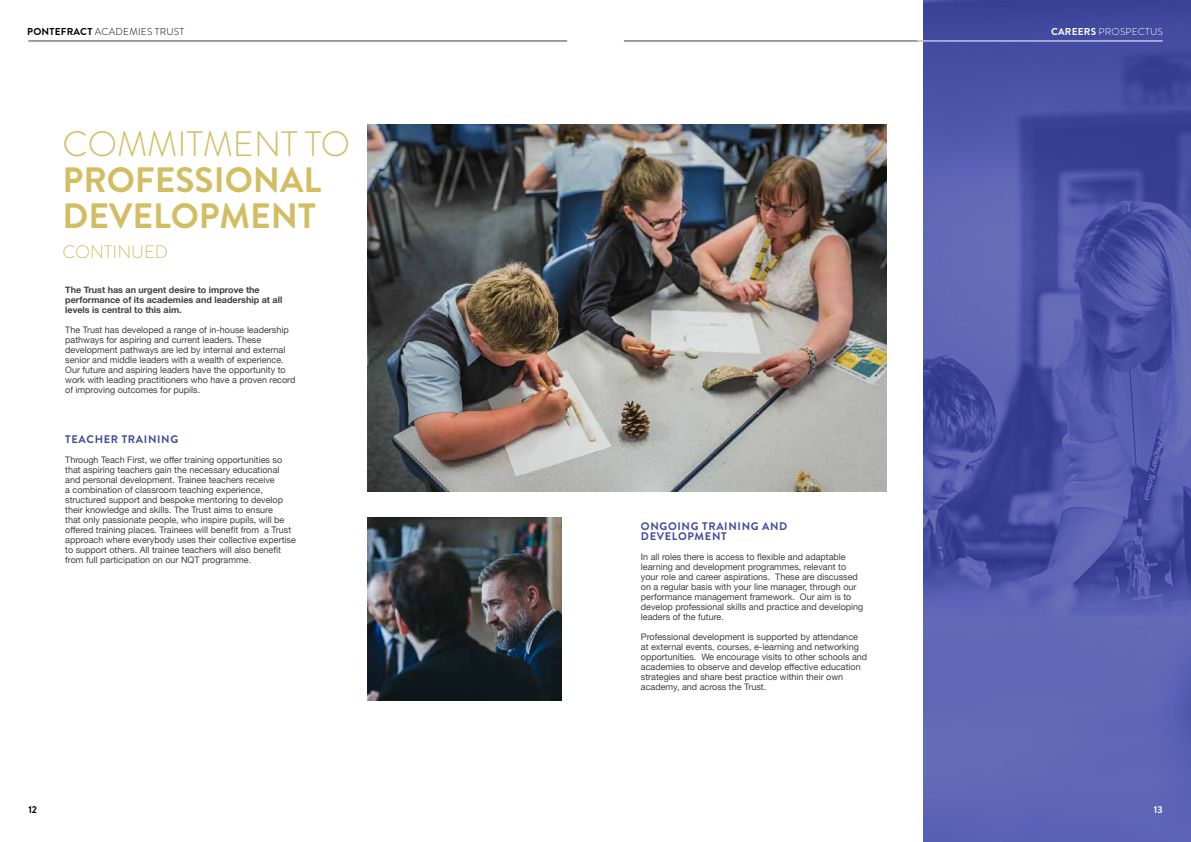
<style>
.page{position:relative;width:1191px;height:842px;background:#fff}
.page>*{position:absolute;margin:0;border:0;box-sizing:border-box;transform-origin:0 0}
.t1{font:700 35.2px/36px "Brandon Grotesque";color:#d2bd63}
.t2{font:300 35.2px "Brandon Grotesque";color:#d2bd63}
.t3{font:300 18px "Brandon Grotesque";color:#d2bd63}
.t4{font:700 11px/10px "Brandon Grotesque";letter-spacing:.06em;color:#40489e}
.t5{font:300 10px "Brandon Grotesque";letter-spacing:.02em;color:#000}
.t6{font:300 10px "Brandon Grotesque";letter-spacing:.02em;color:#fff}
.t7{font:700 10px "Brandon Grotesque";color:#000}
.t8{font:700 10px "Brandon Grotesque";color:#fff}
.t9{font:9px/10px "Helvetica Neue";color:#414042}
.t10{font:700 9px/10px "Helvetica Neue";color:#414042}
.s1{font-weight:700}
</style>
<div class="page">
<hr style="left:28px;top:41px;width:539px;height:1px;background:#414042">
<hr style="left:624px;top:41px;width:538px;height:1px;background:#414042">
<img style="left:923px;top:0;width:268px;height:842px">
<hr style="left:917px;top:41px;width:245px;height:1px;background:#fff">
<img style="left:367px;top:124px;width:519px;height:368px">
<img style="left:367px;top:518px;width:195px;height:182px">
<p class="t5" style="left:27px;top:25px;width:158px"><span class="s1">PONTEFRACT</span> ACADEMIES TRUST</p>
<h1 class="t2" style="left:63px;top:120px;width:289px">COMMITMENT TO</h1>
<h1 class="t1" style="left:63px;top:163px;width:260px">PROFESSIONAL<br>DEVELOPMENT</h1>
<h2 class="t3" style="left:62px;top:240px;width:107px">CONTINUED</h2>
<p class="t10" style="left:65px;top:285px;width:219px">The Trust has an urgent desire to improve the performance of its academies and leadership at all levels is central to this aim.</p>
<p class="t9" style="left:65px;top:326px;width:232px">The Trust has developed a range of in-house leadership pathways for aspiring and current leaders. These development pathways are led by internal and external senior and middle leaders with a wealth of experience.<br>Our future and aspiring leaders have the opportunity to work with leading practitioners who have a proven record of improving outcomes for pupils.</p>
<p class="t4" style="left:65px;top:435px;width:114px">TEACHER TRAINING</p>
<p class="t9" style="left:65px;top:456px;width:232px">Through Teach First, we offer training opportunities so that aspiring teachers gain the necessary educational and personal development. Trainee teachers receive<br>a combination of classroom teaching experience, structured support and bespoke mentoring to develop their knowledge and skills. The Trust aims to ensure<br>that only passionate people, who inspire pupils, will be offered training places. Trainees will benefit from a Trust approach where everybody uses their collective expertise to support others. All trainee teachers will also benefit from full participation on our NQT programme.</p>
<p class="t7" style="left:28px;top:802px;width:10px">12</p>
<p class="t6" style="left:1051px;top:25px;width:113px"><span class="s1">CAREERS</span> PROSPECTUS</p>
<p class="t4" style="left:641px;top:522px;width:148px">ONGOING TRAINING AND<br>DEVELOPMENT</p>
<p class="t9" style="left:641px;top:552px;width:224px">In all roles there is access to flexible and adaptable learning and development programmes, relevant to your role and career aspirations. These are discussed on a regular basis with your line manager, through our performance management framework. Our aim is to develop professional skills and practice and developing leaders of the future.</p>
<p class="t9" style="left:641px;top:632px;width:228px">Professional development is supported by attendance at external events, courses, e-learning and networking opportunities. We encourage visits to other schools and academies to observe and develop effective education strategies and share best practice within their own academy, and across the Trust.</p>
<p class="t8" style="left:1153px;top:802px;width:10px">13</p>
</div>
